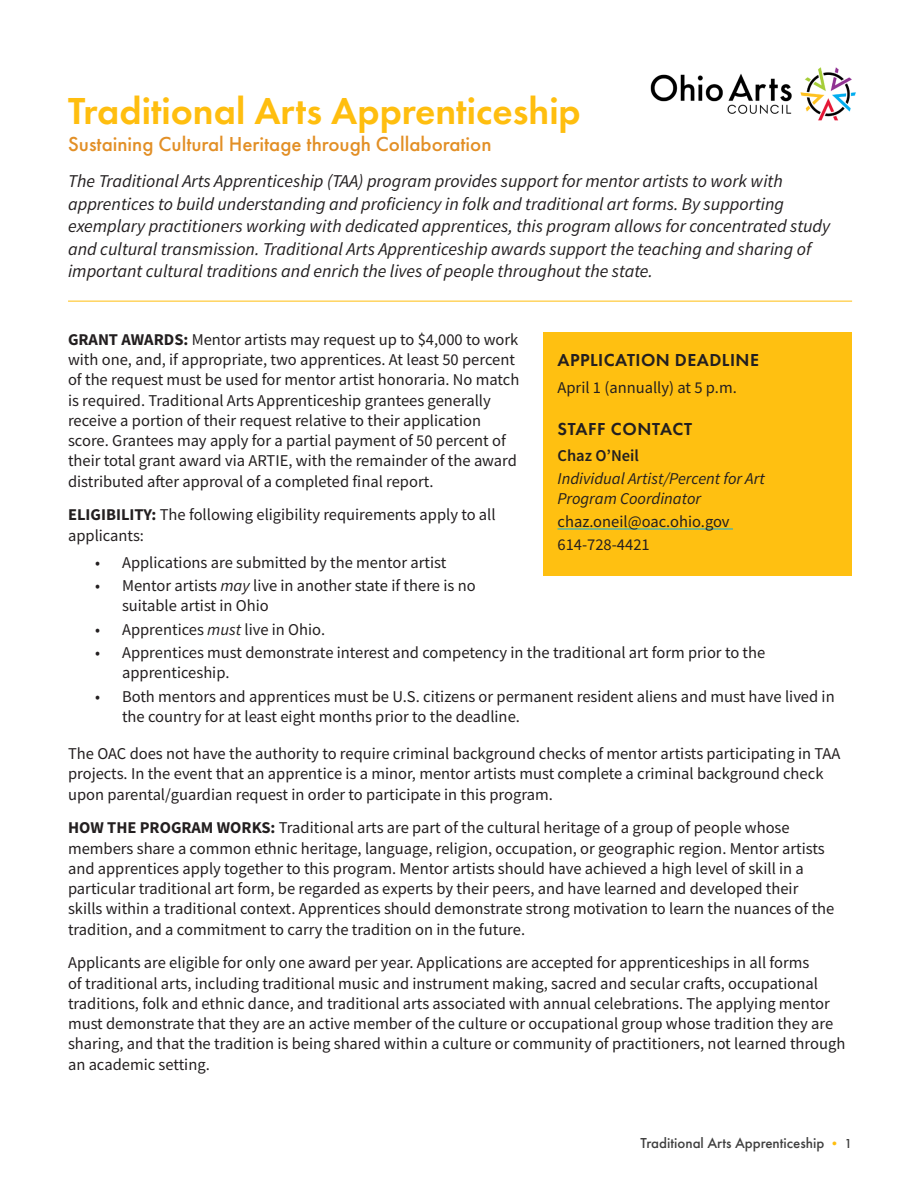
<style>
.page{position:relative;width:918px;height:1188px;background:#fff}
.page>*{position:absolute;margin:0;border:0;box-sizing:border-box;transform-origin:0 0}
.Grant_Program_Name{font:600 39px "Futura PT";color:#ffbe0f}
.Grant_program_descri{font:500 21px "Futura PT";color:#e28f26}
.Description_paragrap{font:italic 18px/22.5px "Source Sans Pro";color:#231f20}
.Body_Copy{font:600 18px "Futura PT";letter-spacing:.025em;color:#231f20}
.Body_Copy-2{font:16.5px/20.2px "Source Sans Pro";color:#231f20}
.Body_Copy-3{font:italic 16.5px/19.8px "Source Sans Pro";color:#231f20}
.Body_Copy-4{font:600 16.5px "Source Sans Pro";color:#231f20}
.Body_Copy-5{font:500 15px "Futura PT";color:#404040}
.s1{font-weight:700}
.s2{font-style:italic}
.s3{font-size:13.5px;color:#ffbe0f}
.s4{font-size:13.5px}
</style>
<div class="page">
<div style="left:543px;top:333px;width:309px;height:243px;background:#ffc011"></div>
<hr style="left:558px;top:529px;width:175px;height:1px;background:#00aeef">
<hr style="left:68px;top:301px;width:784px;height:1px;background:#ffbe0f">
<img style="left:650px;top:67px;width:206px;height:54px">
<p class="Grant_Program_Name" style="left:68px;top:87px;width:514px">Traditional Arts Apprenticeship</p>
<p class="Grant_program_descri" style="left:68px;top:132px;width:425px">Sustaining Cultural Heritage through Collaboration</p>
<p class="Description_paragrap" style="left:68px;top:170px;width:764px">The Traditional Arts Apprenticeship (TAA) program provides support for mentor artists to work with apprentices to build understanding and proficiency in folk and traditional art forms. By supporting exemplary practitioners working with dedicated apprentices, this program allows for concentrated study and cultural transmission. Traditional Arts Apprenticeship awards support the teaching and sharing of important cultural traditions and enrich the lives of people throughout the state.</p>
<p class="Body_Copy-2" style="left:68px;top:329px;width:453px"><span class="s1">GRANT AWARDS:</span> Mentor artists may request up to $4,000 to work with one, and, if appropriate, two apprentices. At least 50 percent of the request must be used for mentor artist honoraria. No match is required. Traditional Arts Apprenticeship grantees generally receive a portion of their request relative to their application score. Grantees may apply for a partial payment of 50 percent of their total grant award via ARTIE, with the remainder of the award distributed after approval of a completed final report.</p>
<p class="Body_Copy-2" style="left:68px;top:505px;width:429px"><span class="s1">ELIGIBILITY:</span> The following eligibility requirements apply to all applicants:</p>
<p class="Body_Copy-2" style="left:95px;top:552px;width:353px">• Applications are submitted by the mentor artist</p>
<p class="Body_Copy-2" style="left:122px;top:575px;width:355px;text-indent:-27px">• Mentor artists <span class="s2">may</span> live in another state if there is no suitable artist in Ohio</p>
<p class="Body_Copy-2" style="left:95px;top:619px;width:232px">• Apprentices <span class="s2">must</span> live in Ohio.</p>
<p class="Body_Copy-2" style="left:122px;top:643px;width:645px;text-indent:-27px">• Apprentices must demonstrate interest and competency in the traditional art form prior to the apprenticeship.</p>
<p class="Body_Copy-2" style="left:122px;top:686px;width:714px;text-indent:-27px">• Both mentors and apprentices must be U.S. citizens or permanent resident aliens and must have lived in the country for at least eight months prior to the deadline.</p>
<p class="Body_Copy-2" style="left:68px;top:744px;width:774px">The OAC does not have the authority to require criminal background checks of mentor artists participating in TAA projects. In the event that an apprentice is a minor, mentor artists must complete a criminal background check upon parental/guardian request in order to participate in this program.</p>
<p class="Body_Copy-2" style="left:68px;top:818px;width:768px"><span class="s1">HOW THE PROGRAM WORKS:</span> Traditional arts are part of the cultural heritage of a group of people whose members share a common ethnic heritage, language, religion, occupation, or geographic region. Mentor artists and apprentices apply together to this program. Mentor artists should have achieved a high level of skill in a particular traditional art form, be regarded as experts by their peers, and have learned and developed their skills within a traditional context. Apprentices should demonstrate strong motivation to learn the nuances of the tradition, and a commitment to carry the tradition on in the future.</p>
<p class="Body_Copy-2" style="left:68px;top:953px;width:779px">Applicants are eligible for only one award per year. Applications are accepted for apprenticeships in all forms<br>of traditional arts, including traditional music and instrument making, sacred and secular crafts, occupational traditions, folk and ethnic dance, and traditional arts associated with annual celebrations. The applying mentor must demonstrate that they are an active member of the culture or occupational group whose tradition they are sharing, and that the tradition is being shared within a culture or community of practitioners, not learned through an academic setting.</p>
<h1 class="Body_Copy" style="left:558px;top:349px;width:203px">APPLICATION DEADLINE</h1>
<p class="Body_Copy-2" style="left:558px;top:377px;width:181px">April 1 (annually) at 5 p.m.</p>
<p class="Body_Copy" style="left:558px;top:418px;width:136px">STAFF CONTACT</p>
<p class="Body_Copy-4" style="left:558px;top:445px;width:83px">Chaz O’Neil</p>
<p class="Body_Copy-3" style="left:558px;top:469px;width:209px">Individual Artist/Percent for Art<br>Program Coordinator</p>
<p class="Body_Copy-2" style="left:558px;top:512px;width:174px">chaz.oneil@oac.ohio.gov</p>
<p class="Body_Copy-2" style="left:558px;top:535px;width:94px">614-728-4421</p>
<p class="Body_Copy-5" style="left:640px;top:1134px;width:213px">Traditional Arts Apprenticeship <span class="s3">•</span> <span class="s4">1</span></p>
</div>
